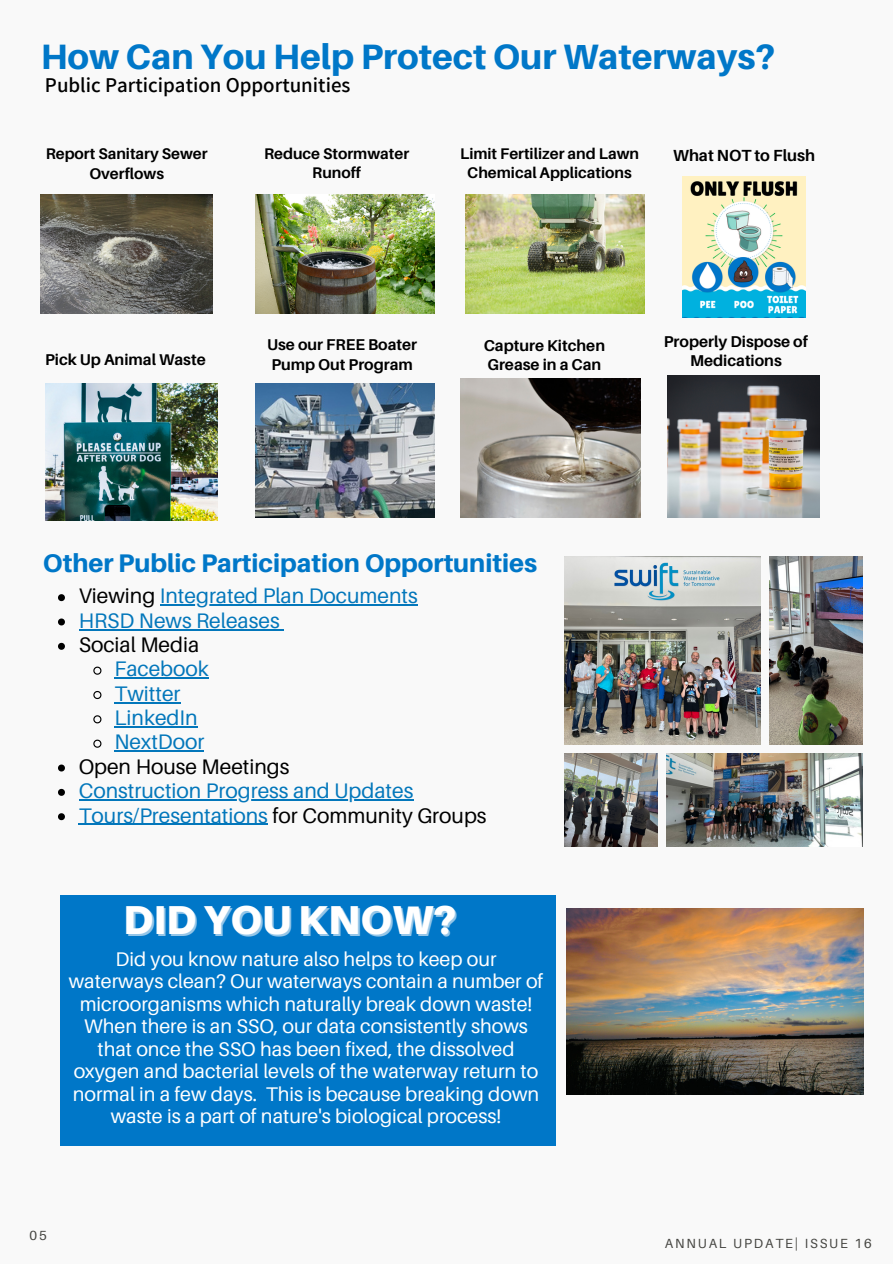
<style>
.page{position:relative;width:893px;height:1264px;background:#fff}
.page>*{position:absolute;margin:0;border:0;box-sizing:border-box;transform-origin:0 0}
.t1{font:900 40.35px "Aileron";color:#fff}
.t2{font:800 35.25px "Aileron";color:#0077c8}
.t3{font:800 25.5px "Aileron";color:#0077c8}
.t4{font:21px "Aileron";color:#0377bb}
.t5{font:600 21px "Assistant";color:#000}
.t6{font:21px "Aileron";color:#000}
.t7{font:19.8px/22.5px "Aileron";color:#fff;text-align:center}
.t8{font:700 16.05px "Aileron";color:#000}
.t9{font:700 15.6px/19.2px "Aileron";color:#000}
.t10{font:700 15.45px/19.2px "Aileron";color:#000;text-align:center}
.t11{font:13.2px "Aileron";letter-spacing:.14em;color:#444440}
.s1{color:#000}
</style>
<div class="page">
<div style="left:0;top:0;width:892px;height:1263px;background:#f9f9f9"></div>
<img style="left:41px;top:194px;width:172px;height:119px">
<img style="left:255px;top:194px;width:179px;height:119px">
<img style="left:465px;top:194px;width:179px;height:119px">
<img style="left:45px;top:384px;width:173px;height:136px">
<img style="left:255px;top:384px;width:179px;height:134px">
<img style="left:682px;top:176px;width:123px;height:141px">
<img style="left:460px;top:378px;width:180px;height:139px">
<img style="left:668px;top:375px;width:151px;height:142px">
<div style="left:60px;top:895px;width:495px;height:250px;background:#0077c8"></div>
<img style="left:566px;top:908px;width:297px;height:186px">
<svg style="left:58px;top:594px;width:7px;height:7px"></svg>
<hr style="left:160px;top:604px;width:258px;height:1px;background:#0377bb">
<svg style="left:58px;top:618px;width:7px;height:7px"></svg>
<hr style="left:79px;top:629px;width:200px;height:1px;background:#0377bb">
<svg style="left:58px;top:643px;width:7px;height:6px"></svg>
<svg style="left:93px;top:666px;width:9px;height:9px"></svg>
<hr style="left:114px;top:677px;width:95px;height:1px;background:#0377bb">
<svg style="left:93px;top:691px;width:9px;height:9px"></svg>
<hr style="left:114px;top:702px;width:67px;height:1px;background:#0377bb">
<svg style="left:93px;top:715px;width:9px;height:9px"></svg>
<hr style="left:114px;top:726px;width:84px;height:1px;background:#0377bb">
<svg style="left:93px;top:739px;width:9px;height:9px"></svg>
<hr style="left:114px;top:750px;width:90px;height:1px;background:#0377bb">
<svg style="left:58px;top:764px;width:7px;height:7px"></svg>
<svg style="left:58px;top:789px;width:7px;height:6px"></svg>
<hr style="left:79px;top:799px;width:334px;height:1px;background:#0377bb">
<svg style="left:58px;top:813px;width:7px;height:7px"></svg>
<hr style="left:79px;top:823px;width:189px;height:1px;background:#0377bb">
<img style="left:564px;top:556px;width:196px;height:188px">
<img style="left:769px;top:556px;width:93px;height:188px">
<img style="left:564px;top:753px;width:93px;height:93px">
<img style="left:666px;top:753px;width:196px;height:93px">
<h1 class="t2" style="left:41px;top:35px;width:736px">How Can You Help Protect Our Waterways?</h1>
<h5 class="t5" style="left:45px;top:71px;width:307px">Public Participation Opportunities</h5>
<p class="t10" style="left:46px;top:144px;width:163px">Report Sanitary Sewer<br>Overflows</p>
<p class="t10" style="left:264px;top:144px;width:146px">Reduce Stormwater<br>Runoff</p>
<p class="t10" style="left:460px;top:143px;width:180px">Limit Fertilizer and Lawn<br>Chemical Applications</p>
<p class="t8" style="left:673px;top:145px;width:143px">What NOT to Flush</p>
<p class="t9" style="left:45px;top:350px;width:162px">Pick Up Animal Waste</p>
<p class="t9" style="left:267px;top:335px;width:151px">Use our FREE Boater<br>Pump Out Program</p>
<p class="t9" style="left:483px;top:335px;width:123px">Capture Kitchen<br>Grease in a Can</p>
<p class="t9" style="left:663px;top:332px;width:146px;text-align:center">Properly Dispose of<br>Medications</p>
<p class="t3" style="left:43px;top:547px;width:495px">Other Public Participation Opportunities</p>
<h6 class="t4" style="left:79px;top:583px;width:340px"><span class="s1">Viewing</span> Integrated Plan Documents</h6>
<p class="t4" style="left:79px;top:607px;width:202px">HRSD News Releases</p>
<h6 class="t6" style="left:79px;top:631px;width:122px">Social Media</h6>
<h6 class="t4" style="left:114px;top:656px;width:96px">Facebook</h6>
<p class="t4" style="left:114px;top:680px;width:68px">Twitter</p>
<p class="t4" style="left:114px;top:704px;width:85px">LinkedIn</p>
<h3 class="t4" style="left:114px;top:729px;width:91px">NextDoor</h3>
<p class="t6" style="left:79px;top:753px;width:212px">Open House Meetings</p>
<p class="t4" style="left:79px;top:777px;width:336px">Construction Progress and Updates</p>
<p class="t4" style="left:79px;top:802px;width:409px">Tours/Presentations <span class="s1">for Community Groups</span></p>
<h6 class="t1" style="left:123px;top:894px;width:335px">DID YOU KNOW?</h6>
<p class="t7" style="left:69px;top:947px;width:476px">Did you know nature also helps to keep our waterways clean? Our waterways contain a number of microorganisms which naturally break down waste!<br>When there is an SSO, our data consistently shows that once the SSO has been fixed, the dissolved oxygen and bacterial levels of the waterway return to normal in a few days. This is because breaking down waste is a part of nature's biological process!</p>
<p class="t11" style="left:29px;top:1227px;width:19px">05</p>
<p class="t11" style="left:664px;top:1235px;width:208px">ANNUAL UPDATE| ISSUE 16</p>
</div>
